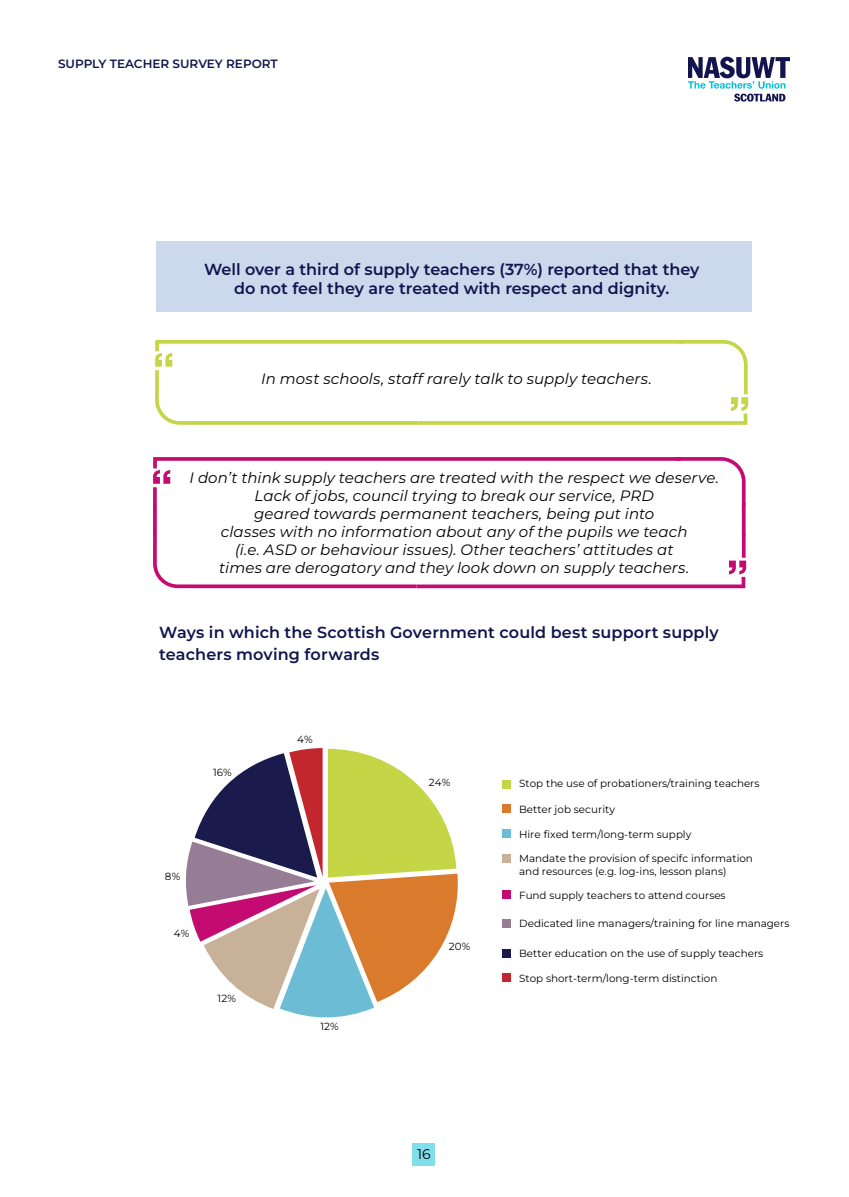
<style>
.page{position:relative;width:849px;height:1197px;background:#fff}
.page>*{position:absolute;margin:0;border:0;box-sizing:border-box;transform-origin:0 0}
.t1{font:600 16px/22px "Montserrat";color:#12154d}
.t2{font:italic 15px/18px "Montserrat";letter-spacing:.005em;color:#000;text-align:center}
.t3{font:14px "Montserrat";color:#000}
.t4{font:600 12px "Montserrat";color:#12154d}
.t5{font:10.4px/12.4px "Montserrat";letter-spacing:.005em;color:#000}
</style>
<div class="page">
<div style="left:412px;top:1143px;width:22px;height:22px;background:#81dfeb"></div>
<svg style="left:688px;top:57px;width:101px;height:45px"></svg>
<div style="left:502px;top:779px;width:8px;height:9px;background:#c4d545"></div>
<div style="left:502px;top:804px;width:8px;height:9px;background:#d97a2d"></div>
<div style="left:502px;top:829px;width:8px;height:8px;background:#6bbcd4"></div>
<div style="left:502px;top:854px;width:8px;height:9px;background:#c7b299"></div>
<div style="left:502px;top:890px;width:8px;height:9px;background:#c30b72"></div>
<div style="left:502px;top:919px;width:8px;height:8px;background:#967d95"></div>
<div style="left:502px;top:948px;width:8px;height:9px;background:#1a1b4c"></div>
<div style="left:502px;top:973px;width:8px;height:8px;background:#c1272d"></div>
<svg style="left:186px;top:748px;width:272px;height:270px"></svg>
<div style="left:156px;top:241px;width:596px;height:71px;background:#ccd9ed"></div>
<svg style="left:153px;top:457px;width:594px;height:131px"></svg>
<svg style="left:155px;top:340px;width:593px;height:85px"></svg>
<p class="t4" style="left:58px;top:56px;width:221px">SUPPLY TEACHER SURVEY REPORT</p>
<p class="t1" style="left:204px;top:259px;width:497px;line-height:19.2px;text-align:center">Well over a third of supply teachers (37%) reported that they do not feel they are treated with respect and dignity.</p>
<p class="t2" style="left:261px;top:369px;width:392px">In most schools, staff rarely talk to supply teachers.</p>
<p class="t2" style="left:189px;top:468px;width:530px">I don’t think supply teachers are treated with the respect we deserve.<br>Lack of jobs, council trying to break our service, PRD<br>geared towards permanent teachers, being put into<br>classes with no information about any of the pupils we teach<br>(i.e. ASD or behaviour issues). Other teachers’ attitudes at<br>times are derogatory and they look down on supply teachers.</p>
<p class="t1" style="left:159px;top:620px;width:561px">Ways in which the Scottish Government could best support supply teachers moving forwards</p>
<p class="t5" style="left:213px;top:766px;width:20px">16%</p>
<p class="t5" style="left:165px;top:870px;width:17px">8%</p>
<p class="t5" style="left:174px;top:927px;width:17px">4%</p>
<p class="t5" style="left:217px;top:991px;width:20px">12%</p>
<p class="t5" style="left:297px;top:732px;width:17px">4%</p>
<p class="t5" style="left:320px;top:1019px;width:20px">12%</p>
<p class="t5" style="left:429px;top:776px;width:23px">24%</p>
<p class="t5" style="left:448px;top:939px;width:23px">20%</p>
<p class="t5" style="left:519px;top:777px;width:242px">Stop the use of probationers/training teachers</p>
<p class="t5" style="left:519px;top:803px;width:97px">Better job security</p>
<p class="t5" style="left:519px;top:827px;width:174px">Hire fixed term/long-term supply</p>
<p class="t5" style="left:519px;top:852px;width:235px">Mandate the provision of specifc information and resources (e.g. log-ins, lesson plans)</p>
<p class="t5" style="left:519px;top:888px;width:208px">Fund supply teachers to attend courses</p>
<p class="t5" style="left:519px;top:917px;width:272px">Dedicated line managers/training for line managers</p>
<p class="t5" style="left:519px;top:946px;width:245px">Better education on the use of supply teachers</p>
<p class="t5" style="left:519px;top:971px;width:200px">Stop short-term/long-term distinction</p>
<p class="t3" style="left:417px;top:1144px;width:15px">16</p>
</div>
